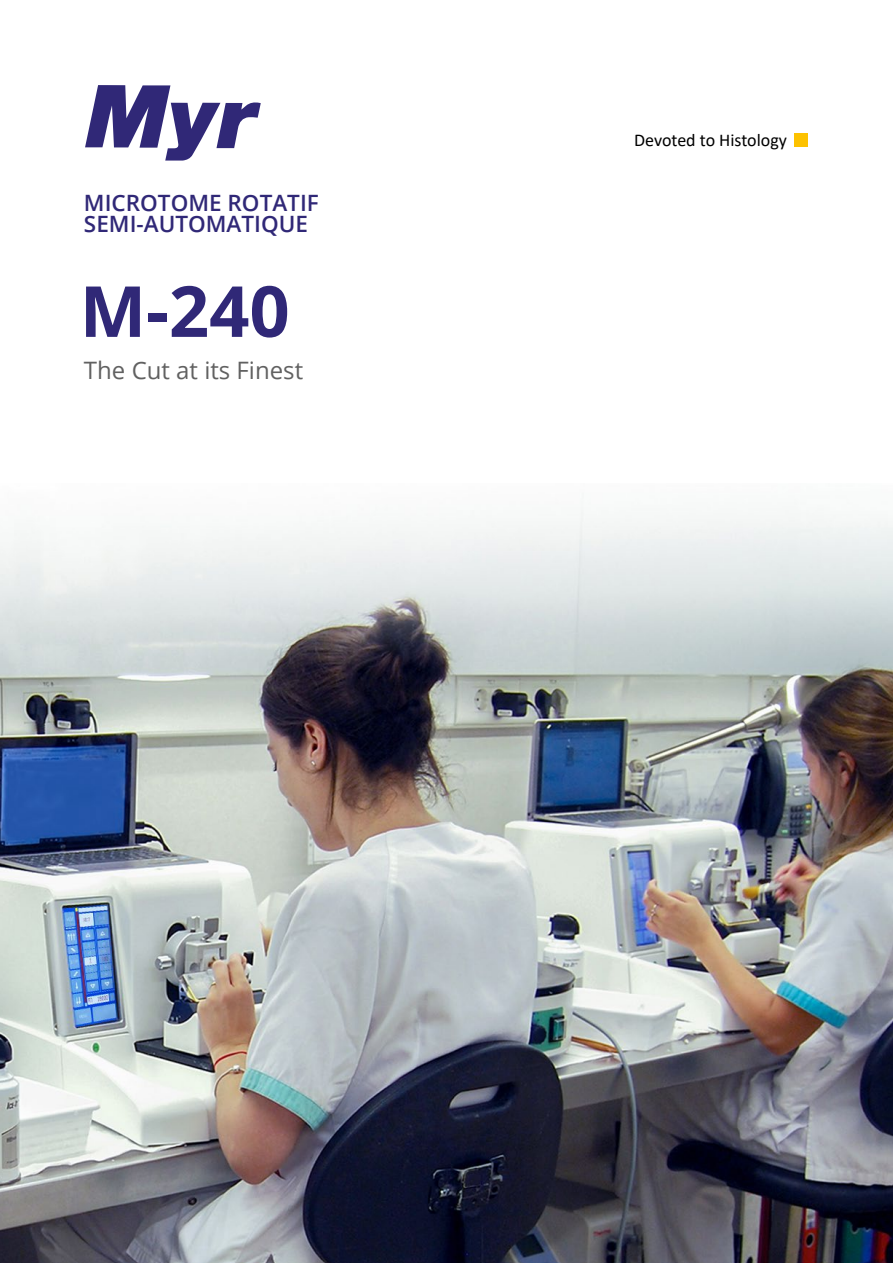
<style>
.page{position:relative;width:893px;height:1263px;background:#fff}
.page>*{position:absolute;margin:0;border:0;box-sizing:border-box;transform-origin:0 0}
.t1{font:700 70.5px "Open Sans";color:#302877}
.t2{font:24px "Open Sans";color:#616161}
.t3{font:600 22.5px/21px "Open Sans";color:#302877}
.t4{font:18px "Calibri";color:#000}
</style>
<div class="page">
<svg style="left:85px;top:85px;width:176px;height:76px"></svg>
<img style="left:0;top:510px;width:893px;height:752px">
<div style="left:794px;top:133px;width:14px;height:13px;background:#fdc200"></div>
<p class="t3" style="left:84px;top:191px;width:236px">MICROTOME ROTATIF<br>SEMI-AUTOMATIQUE</p>
<h1 class="t1" style="left:80px;top:261px;width:211px">M-240</h1>
<p class="t2" style="left:84px;top:354px;width:221px">The Cut at its Finest</p>
<p class="t4" style="left:634px;top:128px;width:154px">Devoted to Histology</p>
</div>
